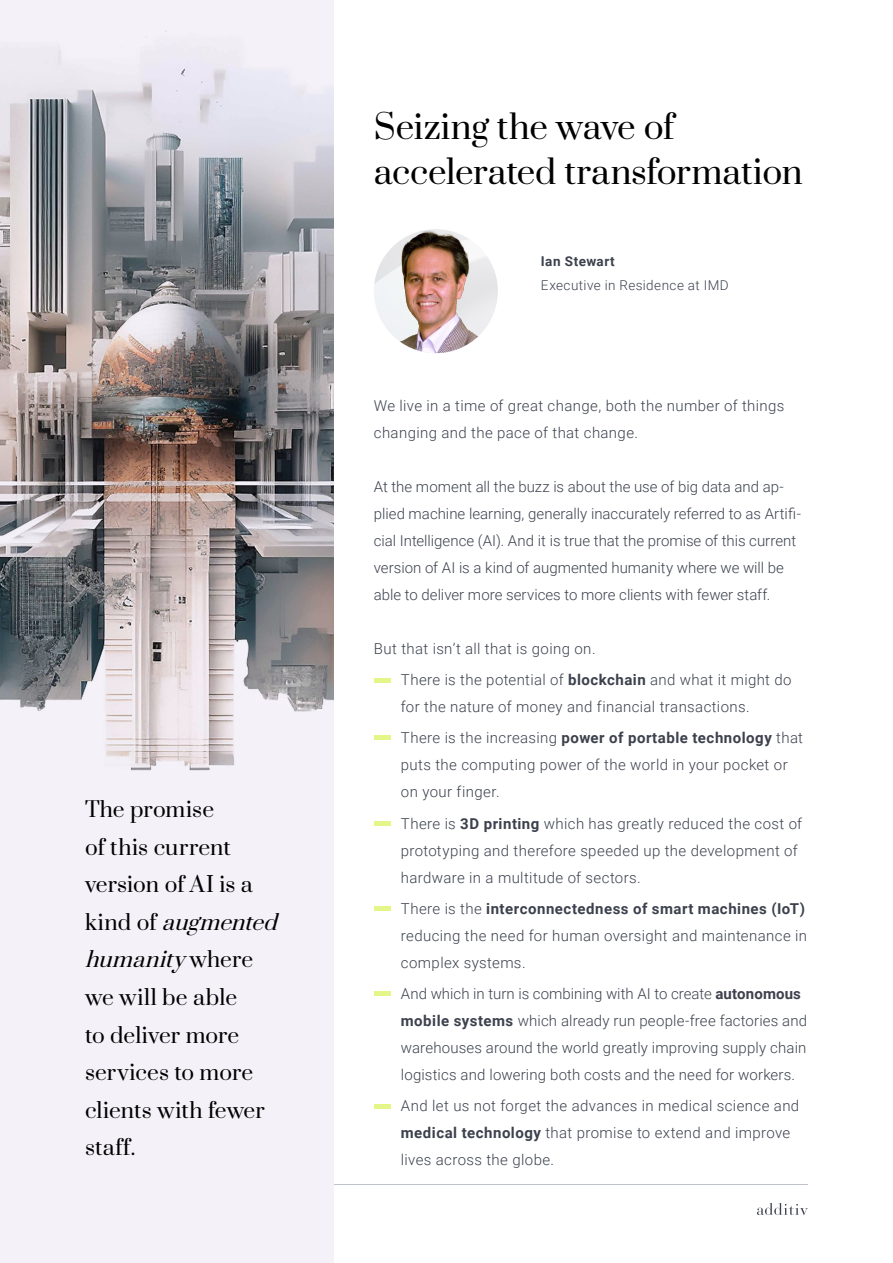
<style>
.page{position:relative;width:893px;height:1263px;background:#fff}
.page>*{position:absolute;margin:0;border:0;box-sizing:border-box;transform-origin:0 0}
.t1{font:33px/45px "Prata";letter-spacing:-.01em;color:#000}
.t2{font:21px/37.5px "Prata";color:#000}
.t3{font:300 15px/27px "Roboto";letter-spacing:.015em;color:#3c414d}
.t4{font:300 13.5px "Roboto";letter-spacing:.03em;color:#3c414d}
.t5{font:700 13.5px "Roboto";letter-spacing:.04em;color:#3c414d}
.s1{font-style:italic}
.s2{font-weight:700}
</style>
<div class="page">
<hr style="left:85px;top:1184px;width:723px;height:1px;background:#bec3ce">
<svg style="left:757px;top:1203px;width:51px;height:12px"></svg>
<img style="left:0;top:0;width:333px;height:1263px">
<img style="left:374px;top:229px;width:124px;height:124px;border-radius:62px">
<hr style="left:374px;top:736px;width:16px;height:4px;background:#e4f687">
<hr style="left:374px;top:678px;width:16px;height:4px;background:#e4f687">
<hr style="left:374px;top:821px;width:16px;height:4px;background:#e4f687">
<hr style="left:374px;top:907px;width:16px;height:4px;background:#e4f687">
<div style="left:374px;top:991px;width:16px;height:5px;background:#e4f687"></div>
<hr style="left:374px;top:1104px;width:16px;height:4px;background:#e4f687">
<h2 class="t2" style="left:85px;top:790px;width:202px">The promise<br>of this current version of AI is a<br>k i n d o f <span class="s1">augmented humanity</span> w h e r e we will be able<br>to deliver more services to more clients with fewer staff.</h2>
<h1 class="t1" style="left:374px;top:103px;width:430px">Seizing the wave of accelerated transformation</h1>
<p class="t5" style="left:541px;top:252px;width:75px">Ian Stewart</p>
<p class="t4" style="left:541px;top:276px;width:189px">Executive in Residence at IMD</p>
<p class="t3" style="left:374px;top:391px;width:412px">We live in a time of great change, both the number of things changing and the pace of that change.</p>
<p class="t3" style="left:374px;top:472px;width:429px">At the moment all the buzz is about the use of big data and ap&shy;plied machine learning, generally inaccurately referred to as Artifi&shy;cial Intelligence (AI). And it is true that the promise of this current version of AI is a kind of augmented humanity where we will be able to deliver more services to more clients with fewer staff.</p>
<p class="t3" style="left:374px;top:634px;width:223px">But that isn’t all that is going on.</p>
<p class="t3" style="left:401px;top:666px;width:392px;text-indent:-27px">– There is the potential of <span class="s2">blockchain</span> and what it might do for the nature of money and financial transactions.</p>
<p class="t3" style="left:401px;top:724px;width:404px;text-indent:-27px">– There is the increasing <span class="s2">power of portable technology</span> that puts the computing power of the world in your pocket or on your finger.</p>
<p class="t3" style="left:401px;top:809px;width:403px;text-indent:-27px">– There is <span class="s2">3D printing</span> which has greatly reduced the cost of prototyping and therefore speeded up the development of hardware in a multitude of sectors.</p>
<p class="t3" style="left:401px;top:894px;width:408px;text-indent:-27px">– There is the <span class="s2">interconnectedness of smart machines (IoT) </span>reducing the need for human oversight and maintenance in complex systems.</p>
<p class="t3" style="left:401px;top:980px;width:408px;text-indent:-27px">– And which in turn is combining with AI to create <span class="s2">autonomous mobile systems</span> which already run people-free factories and warehouses around the world greatly improving supply chain logistics and lowering both costs and the need for workers.</p>
<p class="t3" style="left:401px;top:1092px;width:400px;text-indent:-27px">– And let us not forget the advances in medical science and <span class="s2">medical technology</span> that promise to extend and improve lives across the globe.</p>
</div>
